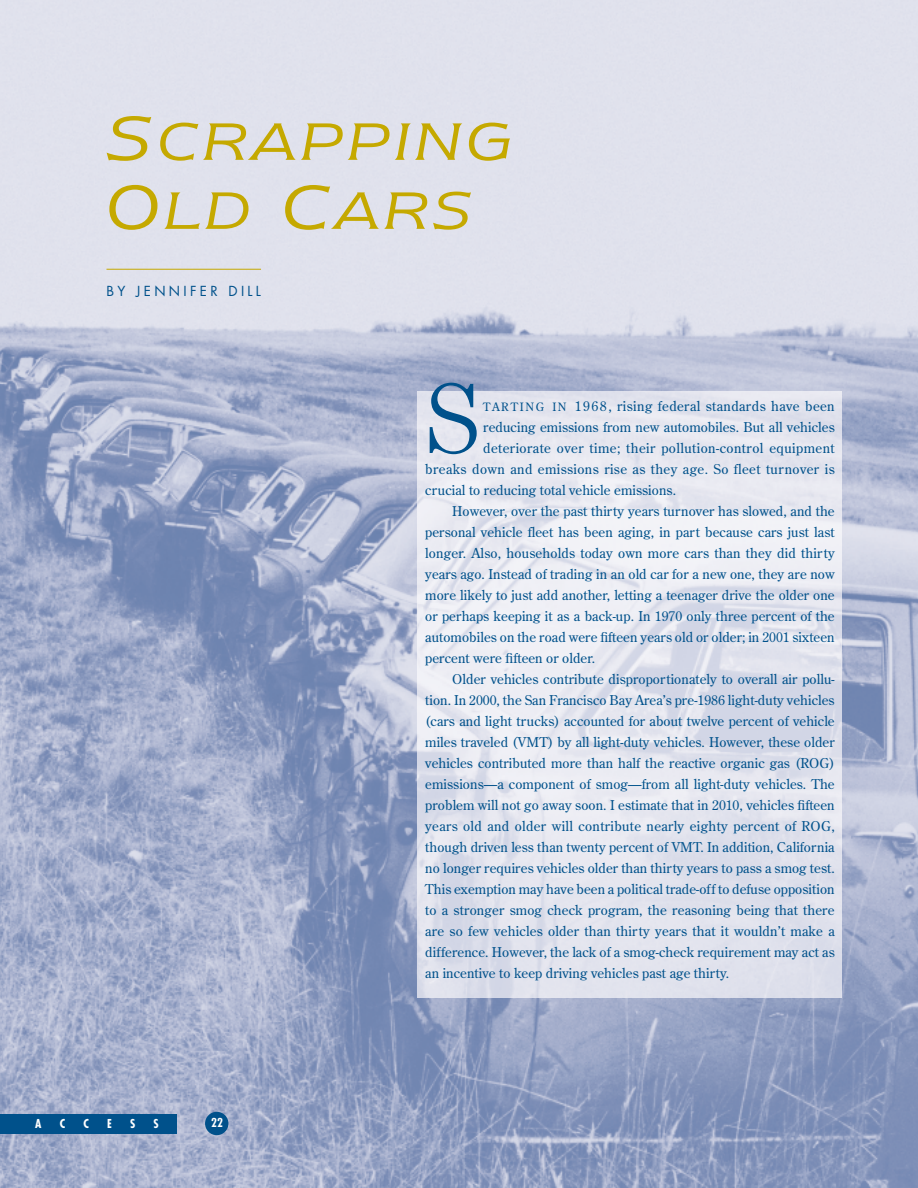
<style>
.page{position:relative;width:918px;height:1188px;background:#fff}
.page>*{position:absolute;margin:0;border:0;box-sizing:border-box;transform-origin:0 0}
.t1{font:300 100.5px "Century";color:#00518b}
.t2{font:italic 61.2px/69px "Newtext IT Cby BT";letter-spacing:.075em;color:#c5a900}
.t3{font:13.5px "Century Old Style";letter-spacing:.005em;color:#00518b}
.t4{font:13.5px "Century Old Style";letter-spacing:.025em;color:#00518b}
.t5{font:13.5px "Century Old Style";letter-spacing:.03em;color:#00518b}
.t6{font:13.5px "Futura";letter-spacing:.245em;color:#00518b}
.t7{font:700 condensed 12px "Futura";color:#fff}
.s1{font-size:72px}
.s2{font-size:11.55px}
</style>
<div class="page">
<img style="left:0;top:0;width:918px;height:1187px">
<img style="left:417px;top:392px;width:424px;height:605px">
<div style="left:205px;top:1112px;width:23px;height:23px;background:#00518b;border-radius:50%"></div>
<div style="left:0;top:1114px;width:177px;height:20px;background:#00518b"></div>
<hr style="left:106px;top:269px;width:155px;height:1px;background:#c5a900">
<h2 class="t2" style="left:106px;top:104px;width:407px"><span class="s1">S</span>CRAPPING<br><span class="s1">O</span>LD <span class="s1">C</span>ARS</h2>
<p class="t6" style="left:106px;top:285px;width:156px">BY JENNIFER DILL</p>
<p class="t7" style="left:35px;top:1119px;width:8px">A</p>
<p class="t7" style="left:60px;top:1119px;width:7px">C</p>
<p class="t7" style="left:83px;top:1119px;width:7px">C</p>
<p class="t7" style="left:107px;top:1119px;width:6px">E</p>
<p class="t7" style="left:130px;top:1119px;width:7px">S</p>
<p class="t7" style="left:154px;top:1119px;width:7px">S</p>
<p class="t7" style="left:211px;top:1118px;width:13px">22</p>
<h1 class="t1" style="left:425px;top:384px;width:57px">S</h1>
<p class="t4" style="left:483px;top:401px;width:353px"><span class="s2">TAR TING IN</span> 1968, rising federal standards have been</p>
<p class="t3" style="left:483px;top:422px;width:353px">reducing emissions from new automobiles. But all vehicles</p>
<p class="t5" style="left:483px;top:443px;width:353px">deteriorate over time; their pollution-control equipment</p>
<p class="t4" style="left:425px;top:464px;width:411px">breaks down and emissions rise as they age. So fleet turnover is</p>
<p class="t3" style="left:425px;top:485px;width:252px">crucial to reducing total vehicle emissions.</p>
<p class="t3" style="left:452px;top:506px;width:384px">However, over the past thirty years turnover has slowed, and the</p>
<p class="t3" style="left:425px;top:527px;width:411px">personal vehicle fleet has been aging, in part because cars just last</p>
<p class="t3" style="left:425px;top:548px;width:411px">longer. Also, households today own more cars than they did thirty</p>
<p class="t3" style="left:425px;top:569px;width:411px">years ago. Instead of trading in an old car for a new one, they are now</p>
<p class="t3" style="left:425px;top:590px;width:411px">more likely to just add another, letting a teenager drive the older one</p>
<p class="t3" style="left:425px;top:611px;width:411px">or perhaps keeping it as a back-up. In 1970 only three percent of the</p>
<p class="t3" style="left:425px;top:632px;width:411px">automobiles on the road were fifteen years old or older; in 2001 sixteen</p>
<p class="t3" style="left:425px;top:653px;width:172px">percent were fifteen or older.</p>
<p class="t3" style="left:452px;top:674px;width:384px">Older vehicles contribute disproportionately to overall air pollu-</p>
<p class="t3" style="left:425px;top:695px;width:411px">tion. In 2000, the San Francisco Bay Area’s pre-1986 light-duty vehicles</p>
<p class="t3" style="left:425px;top:716px;width:411px">(cars and light trucks) accounted for about twelve percent of vehicle</p>
<p class="t3" style="left:425px;top:737px;width:411px">miles traveled (VMT) by all light-duty vehicles. However, these older</p>
<p class="t3" style="left:425px;top:758px;width:411px">vehicles contributed more than half the reactive organic gas (ROG)</p>
<p class="t3" style="left:425px;top:779px;width:411px">emissions—a component of smog—from all light-duty vehicles. The</p>
<p class="t3" style="left:425px;top:800px;width:411px">problem will not go away soon. I estimate that in 2010, vehicles fifteen</p>
<p class="t4" style="left:425px;top:821px;width:411px">years old and older will contribute nearly eighty percent of ROG,</p>
<p class="t3" style="left:425px;top:842px;width:411px">though driven less than twenty percent of VMT. In addition, California</p>
<p class="t3" style="left:425px;top:863px;width:411px">no longer requires vehicles older than thirty years to pass a smog test.</p>
<p class="t3" style="left:425px;top:884px;width:411px">This exemption may have been a political trade-off to defuse opposition</p>
<p class="t3" style="left:425px;top:905px;width:411px">to a stronger smog check program, the reasoning being that there</p>
<p class="t3" style="left:425px;top:926px;width:411px">are so few vehicles older than thirty years that it wouldn’t make a</p>
<p class="t3" style="left:425px;top:947px;width:411px">difference. However, the lack of a smog-check requirement may act as</p>
<p class="t3" style="left:425px;top:968px;width:305px">an incentive to keep driving vehicles past age thirty.</p>
</div>
